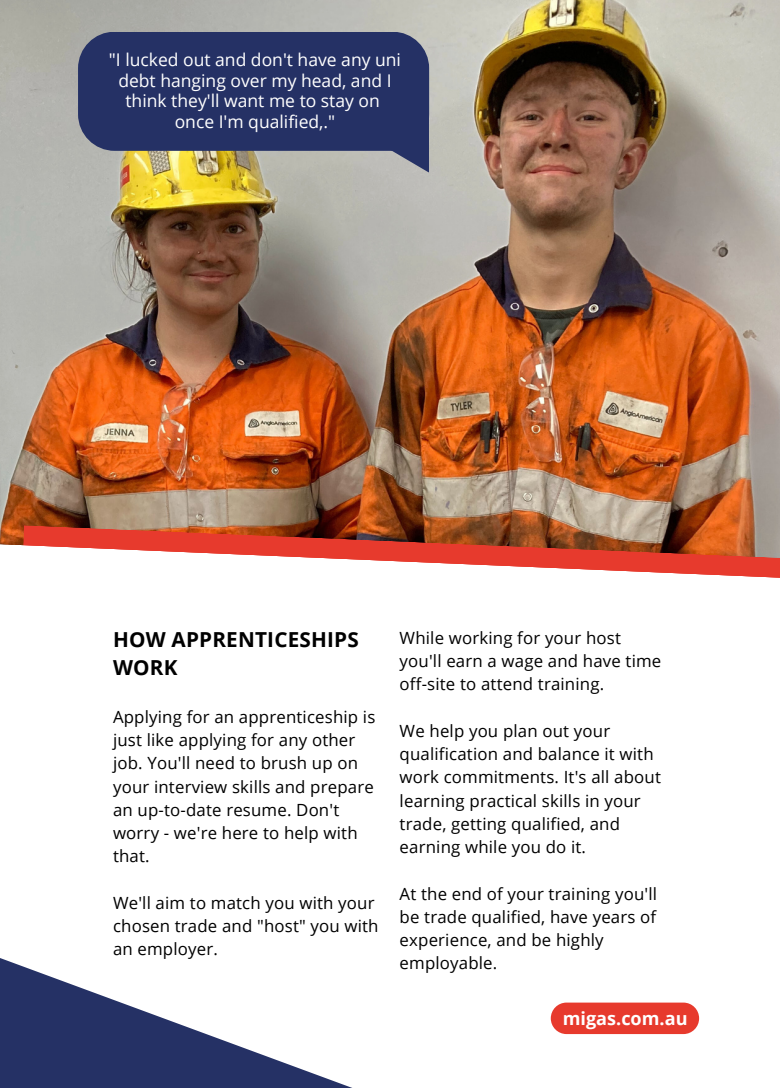
<style>
.page{position:relative;width:780px;height:1088px;background:#fff}
.page>*{position:absolute;margin:0;border:0;box-sizing:border-box;transform-origin:0 0}
.t1{font:700 20.62px/28.1px "Open Sans";letter-spacing:.01em;color:#000}
.t2{font:700 18.12px "Open Sans";color:#fff}
.t3{font:17.5px/20.6px "Open Sans";color:#fff;text-align:center}
.t4{font:16.75px/23.2px "Open Sans";letter-spacing:.01em;color:#000}
</style>
<div class="page">
<img style="left:0;top:0;width:779px;height:525px">
<svg style="left:376px;top:119px;width:53px;height:54px;background:#73788f"></svg>
<div style="left:78px;top:32px;width:351px;height:118px;background:#253165;border-radius:37px"></div>
<img style="left:0;top:525px;width:779px;height:18px">
<svg style="left:0;top:543px;width:779px;height:492px"></svg>
<svg style="left:0;top:892px;width:433px;height:195px"></svg>
<div style="left:550px;top:1002px;width:148px;height:32px;background:#e73a2d;border-radius:16px"></div>
<p class="t3" style="left:109px;top:49px;width:293px">"I lucked out and don't have any uni debt hanging over my head, and I think they'll want me to stay on</p>
<p class="t3" style="left:174px;top:111px;width:162px">once I'm qualified,."</p>
<p class="t1" style="left:113px;top:625px;width:247px">HOW APPRENTICESHIPS<br>WORK</p>
<p class="t4" style="left:113px;top:704px;width:264px">Applying for an apprenticeship is just like applying for any other job. You'll need to brush up on your interview skills and prepare an up-to-date resume. Don't worry - we're here to help with that.</p>
<p class="t4" style="left:113px;top:890px;width:267px">We'll aim to match you with your chosen trade and "host" you with an employer.</p>
<p class="t4" style="left:399px;top:625px;width:263px">While working for your host you'll earn a wage and have time off-site to attend training.</p>
<p class="t4" style="left:399px;top:718px;width:263px">We help you plan out your qualification and balance it with work commitments. It's all about learning practical skills in your trade, getting qualified, and earning while you do it.</p>
<p class="t4" style="left:399px;top:881px;width:259px">At the end of your training you'll be trade qualified, have years of experience, and be highly employable.</p>
<p class="t2" style="left:562px;top:1005px;width:126px">migas.com.au</p>
</div>
